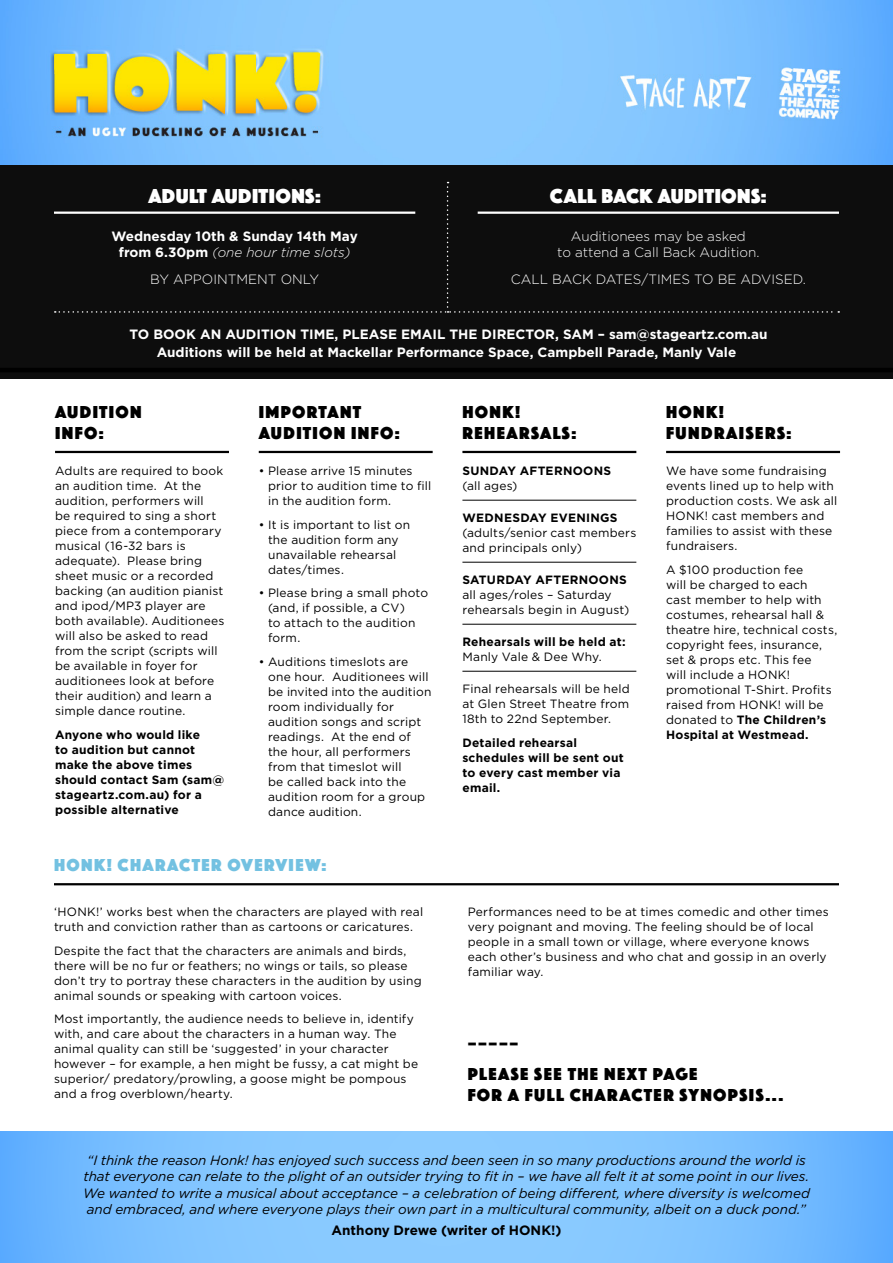
<style>
.page{position:relative;width:893px;height:1263px;background:#fff}
.page>*{position:absolute;margin:0;border:0;box-sizing:border-box;transform-origin:0 0}
.t1{font:21px "Phosphate Solid";letter-spacing:.015em;color:#fff}
.t2{font:18px/21px "Phosphate Solid";letter-spacing:.075em;color:#000}
.t3{font:18px "Phosphate Solid";letter-spacing:.075em;color:#73c1e1}
.t4{font:italic 13.5px/16.5px "Gotham";letter-spacing:-.005em;color:#000}
.t5{font:700 13.5px/16.5px "Gotham";color:#fff;text-align:center}
.t6{font:300 13.5px/16.5px "Gotham";color:#fff;text-align:center}
.t7{font:700 13.5px "Gotham";color:#000}
.t8{font:12px/15px "Gotham";letter-spacing:.015em;color:#000}
.t9{font:700 12px/15px "Gotham";letter-spacing:.02em;color:#000}
.s1{font-weight:300;font-style:italic}
.s2{font-weight:700}
</style>
<div class="page">
<svg style="left:0;top:1131px;width:893px;height:132px;fill:#84c6ff"></svg>
<hr style="left:55px;top:451px;width:174px;height:2px;background:#000">
<hr style="left:259px;top:451px;width:174px;height:2px;background:#000">
<hr style="left:462px;top:451px;width:174px;height:2px;background:#000">
<hr style="left:462px;top:500px;width:174px;height:1px;background:#000">
<hr style="left:462px;top:562px;width:174px;height:1px;background:#000">
<hr style="left:462px;top:624px;width:174px;height:1px;background:#000">
<hr style="left:462px;top:671px;width:174px;height:1px;background:#000">
<hr style="left:666px;top:451px;width:174px;height:2px;background:#000">
<div style="left:0;top:145px;width:893px;height:233px;background:#0d0d0d"></div>
<hr style="left:54px;top:212px;width:361px;height:2px;background:#fff">
<hr style="left:54px;top:883px;width:785px;height:2px;background:#000">
<hr style="left:0;top:368px;width:893px;height:4px;background:#000">
<svg style="left:55px;top:182px;width:784px;height:131px"></svg>
<img style="left:0;top:0;width:893px;height:165px">
<h1 class="t1" style="left:148px;top:181px;width:26px">ADULT</h1>
<h1 class="t1" style="left:212px;top:181px;width:26px">AUDITIONS</h1>
<h1 class="t1" style="left:315px;top:181px;width:7px">:</h1>
<p class="t5" style="left:112px;top:228px;width:248px">Wednesday 10th &amp; Sunday 14th May from 6.30pm <span class="s1">(one hour time slots)</span></p>
<p class="t6" style="left:150px;top:271px;width:170px">By Appointment only</p>
<h1 class="t1" style="left:550px;top:181px;width:26px">CALL</h1>
<h1 class="t1" style="left:601px;top:181px;width:27px">BACK</h1>
<h1 class="t1" style="left:658px;top:181px;width:26px">AUDITIONS</h1>
<h1 class="t1" style="left:761px;top:181px;width:7px">:</h1>
<p class="t6" style="left:557px;top:228px;width:204px">Auditionees may be asked<br>to attend a Call Back Audition.</p>
<p class="t6" style="left:511px;top:271px;width:297px">Call Back dates/times to be advised.</p>
<p class="t5" style="left:130px;top:326px;width:639px;line-height:17.5px">TO BOOK AN AUDITION TIME, PLEASE EMAIL THE DIRECTOR, SAM – sam@stageartz.com.au<br>Auditions will be held at Mackellar Performance Space, Campbell Parade, Manly Vale</p>
<h2 class="t2" style="left:55px;top:401px;width:88px">AUDITION<br>INFO:</h2>
<p class="t8" style="left:55px;top:464px;width:171px">Adults are required to book an audition time. At the audition, performers will<br>be required to sing a short piece from a contemporary musical (16-32 bars is adequate). Please bring sheet music or a recorded backing (an audition pianist and ipod/MP3 player are both available). Auditionees will also be asked to read from the script (scripts will be available in foyer for auditionees look at before their audition) and learn a simple dance routine.</p>
<p class="t9" style="left:55px;top:727px;width:171px">Anyone who would like<br>to audition but cannot make the above times should contact Sam (sam@ stageartz.com.au) for a possible alternative</p>
<h2 class="t2" style="left:259px;top:401px;width:143px">IMPORTANT<br>AUDITION INFO:</h2>
<p class="t8" style="left:268px;top:464px;width:165px;text-indent:-9px">• Please arrive 15 minutes prior to audition time to fill in the audition form.</p>
<p class="t8" style="left:268px;top:517px;width:144px;text-indent:-9px">• It is important to list on the audition form any unavailable rehearsal dates/times.</p>
<p class="t8" style="left:268px;top:586px;width:162px;text-indent:-9px">• Please bring a small photo (and, if possible, a CV)<br>to attach to the audition form.</p>
<p class="t8" style="left:268px;top:654px;width:165px;text-indent:-9px">• Auditions timeslots are one hour. Auditionees will be invited into the audition room individually for audition songs and script readings. At the end of the hour, all performers from that timeslot will<br>be called back into the audition room for a group dance audition.</p>
<h2 class="t3" style="left:54px;top:853px;width:274px">HONK! CHARACTER OVERVIEW:</h2>
<p class="t8" style="left:54px;top:904px;width:371px">‘HONK!’ works best when the characters are played with real truth and conviction rather than as cartoons or caricatures.</p>
<p class="t8" style="left:54px;top:943px;width:369px">Despite the fact that the characters are animals and birds, there will be no fur or feathers; no wings or tails, so please don’t try to portray these characters in the audition by using animal sounds or speaking with cartoon voices.</p>
<p class="t8" style="left:54px;top:1011px;width:366px">Most importantly, the audience needs to believe in, identify with, and care about the characters in a human way. The animal quality can still be ‘suggested’ in your character however – for example, a hen might be fussy, a cat might be superior/ predatory/prowling, a goose might be pompous and a frog overblown/hearty.</p>
<h2 class="t2" style="left:462px;top:401px;width:116px">HONK!<br>REHEARSALS:</h2>
<p class="t9" style="left:462px;top:464px;width:150px">SUNDAY AFTERNOONS</p>
<p class="t8" style="left:462px;top:479px;width:56px">(all ages)</p>
<p class="t9" style="left:462px;top:511px;width:157px">WEDNESDAY EVENINGS</p>
<p class="t8" style="left:462px;top:526px;width:175px">(adults/senior cast members and principals only)</p>
<p class="t9" style="left:462px;top:573px;width:166px">SATURDAY AFTERNOONS</p>
<p class="t8" style="left:462px;top:588px;width:168px">all ages/roles – Saturday rehearsals begin in August)</p>
<p class="t9" style="left:462px;top:635px;width:165px">Rehearsals will be held at:</p>
<p class="t8" style="left:462px;top:650px;width:141px">Manly Vale &amp; Dee Why.</p>
<p class="t8" style="left:462px;top:682px;width:169px;text-align:justify">Final rehearsals will be held at Glen Street Theatre from 18th to 22nd September.</p>
<p class="t9" style="left:462px;top:735px;width:163px">Detailed rehearsal schedules will be sent out to every cast member via email.</p>
<h2 class="t2" style="left:666px;top:401px;width:127px">HONK!<br>FUNDRAISERS:</h2>
<p class="t8" style="left:666px;top:464px;width:173px">We have some fundraising events lined up to help with production costs. We ask all<br>HONK! cast members and families to assist with these fundraisers.</p>
<p class="t8" style="left:666px;top:562px;width:173px">A $100 production fee<br>will be charged to each<br>cast member to help with costumes, rehearsal hall &amp; theatre hire, technical costs, copyright fees, insurance, set &amp; props etc. This fee<br>will include a HONK! promotional T-Shirt. Profits raised from HONK! will be donated to <span class="s2">The Children’s<br>Hospital at Westmead.</span></p>
<p class="t8" style="left:468px;top:904px;width:363px">Performances need to be at times comedic and other times very poignant and moving. The feeling should be of local people in a small town or village, where everyone knows each other’s business and who chat and gossip in an overly familiar way.</p>
<h2 class="t2" style="left:468px;top:1028px;width:231px;line-height:29.5px">–––––<br>PLEASE SEE THE NEXT PAGE</h2>
<h2 class="t2" style="left:468px;top:1083px;width:317px">FOR A FULL CHARACTER SYNOPSIS...</h2>
<p class="t4" style="left:83px;top:1151px;width:728px">“I think the reason Honk! has enjoyed such success and been seen in so many productions around the world is that everyone can relate to the plight of an outsider trying to fit in – we have all felt it at some point in our lives.<br>We wanted to write a musical about acceptance – a celebration of being different, where diversity is welcomed and embraced, and where everyone plays their own part in a multicultural community, albeit on a duck pond.”</p>
<p class="t7" style="left:331px;top:1221px;width:232px">Anthony Drewe (writer of HONK!)</p>
</div>
